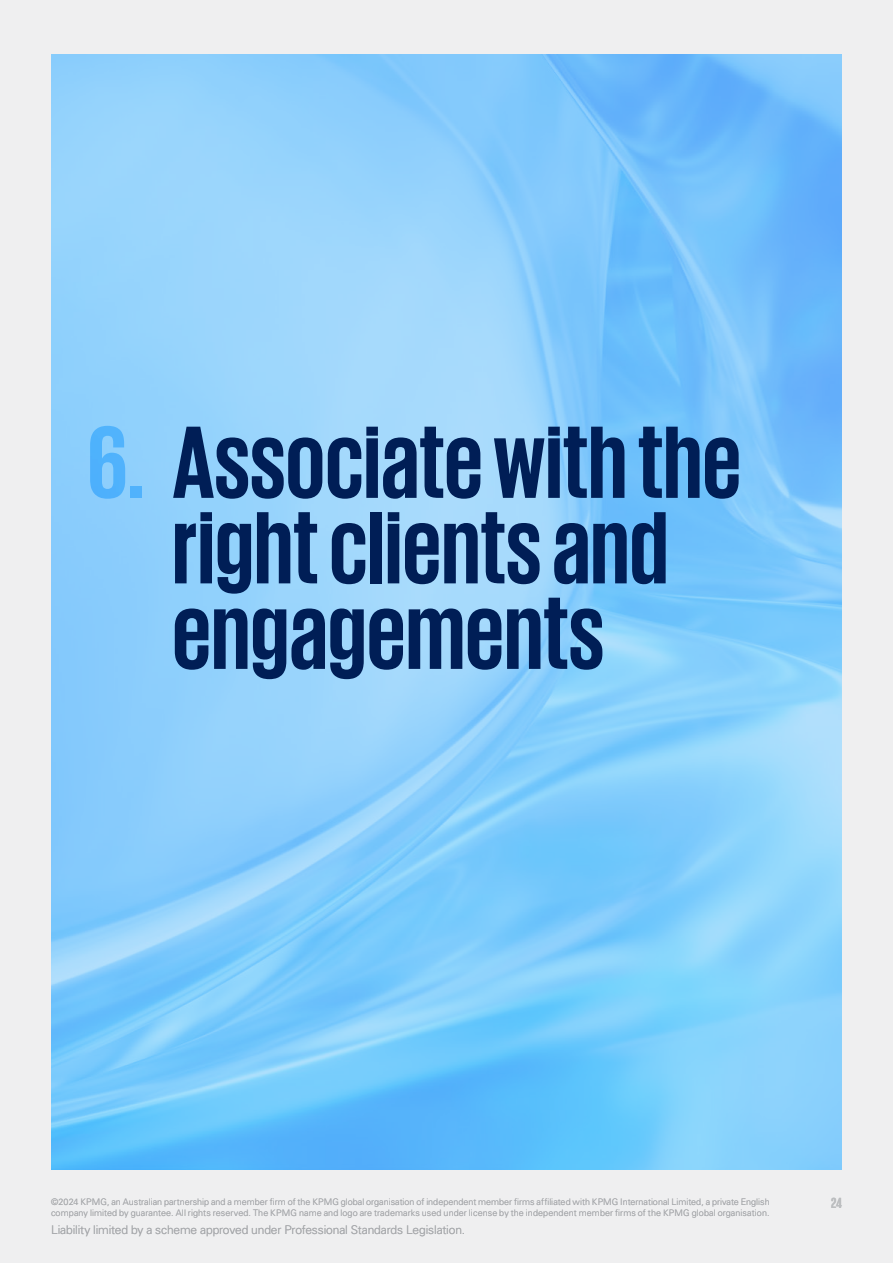
<style>
.page{position:relative;width:893px;height:1263px;background:#efeff0}
.page>*{position:absolute;margin:0;border:0;box-sizing:border-box;transform-origin:0 0}
.t1{font:700 105px/85.5px "KPMG";color:#001e56;text-align:center}
.t2{font:700 15px "KPMG";color:#bcbec0}
.t3{font:300 12px "Univers LT Std";letter-spacing:-.01em;color:#a7a9ac}
.t4{font:300 9px/10.8px "Univers LT Std";letter-spacing:.005em;color:#a7a9ac}
</style>
<div class="page">
<img style="left:51px;top:54px;width:791px;height:1115px">
<h1 class="t1" style="left:87px;top:416px;width:656px">6. Associate with the right clients and engagements</h1>
<p class="t4" style="left:51px;top:1196px;width:720px">©2024 KPMG, an Australian partnership and a member firm of the KPMG global organisation of independent member firms affiliated with KPMG International Limited, a private English company limited by guarantee. All rights reserved. The KPMG name and logo are trademarks used under license by the independent member firms of the KPMG global organisation.</p>
<h3 class="t3" style="left:51px;top:1223px;width:416px">Liability limited by a scheme approved under Professional Standards Legislation.</h3>
<h2 class="t2" style="left:831px;top:1196px;width:12px">24</h2>
</div>
